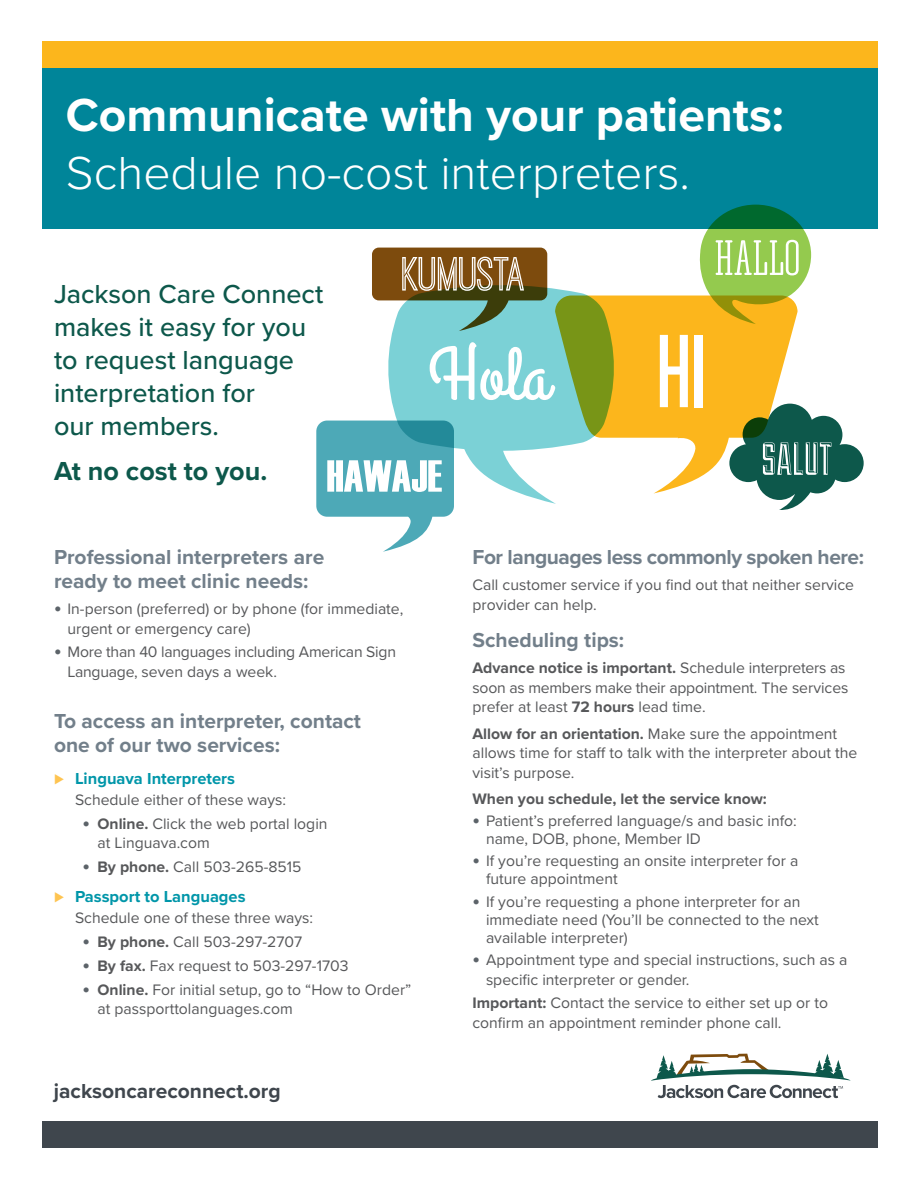
<style>
.page{position:relative;width:918px;height:1188px;background:#fff}
.page>*{position:absolute;margin:0;border:0;box-sizing:border-box;transform-origin:0 0}
.t1{font:700 48px "Proxima Nova";color:#fff}
.t2{font:300 48px "Proxima Nova";color:#fff}
.t3{font:500 27px/33px "Proxima Nova";color:#0d584b}
.t4{font:700 27px "Proxima Nova";color:#0d584b}
.Subheads__2{font:700 21px/24px "Proxima Nova";color:#727f8a}
.Subheads__2-2{font:700 21px "Proxima Nova";letter-spacing:-.02em;color:#727f8a}
.t5{font:700 21px "Proxima Nova";color:#3f464d}
.t6{font:700 16.5px "Proxima Nova";color:#0096a9}
.Body{font:15.75px/19.5px "Proxima Nova";color:#57585a}
.Body_Tabbed{font:15.75px/18px "Proxima Nova";color:#57585a}
.Subheads__2-3{font:15.75px/19.5px "Proxima Nova";color:#57585a}
.Body_Tabbed-2{font:700 15.75px "Proxima Nova";color:#57585a}
.s1{font-weight:700;font-size:21px;color:#5c6369}
.s2{font-weight:400;color:#fec451}
.s3{font-weight:700}
</style>
<div class="page">
<div style="left:42px;top:63px;width:836px;height:166px;background:#008599"></div>
<div style="left:42px;top:41px;width:836px;height:27px;background:#fcb61c"></div>
<div style="left:42px;top:1121px;width:836px;height:27px;background:#3f464d"></div>
<svg style="left:388px;top:285px;width:226px;height:219px;fill:#7bd1d6"></svg>
<svg style="left:555px;top:296px;width:240px;height:198px;fill:#fcb61c"></svg>
<svg style="left:430px;top:342px;width:125px;height:58px"></svg>
<svg style="left:660px;top:335px;width:28px;height:72px"></svg>
<div style="left:694px;top:335px;width:8px;height:72px;background:#fff"></div>
<svg style="left:372px;top:248px;width:175px;height:83px;background:#868a69"></svg>
<svg style="left:700px;top:205px;width:111px;height:119px"></svg>
<svg style="left:729px;top:404px;width:135px;height:106px"></svg>
<svg style="left:316px;top:421px;width:138px;height:131px"></svg>
<svg style="left:651px;top:1054px;width:200px;height:44px"></svg>
<p class="t1" style="left:66px;top:79px;width:720px">Communicate with your patients:</p>
<p class="t2" style="left:66px;top:137px;width:626px">Schedule no-cost interpreters.</p>
<p class="t3" style="left:54px;top:277px;width:271px">Jackson Care Connect makes it easy for you to request language interpretation for<br>our members.</p>
<p class="t4" style="left:54px;top:451px;width:215px">At no cost to you.</p>
<p class="Subheads__2" style="left:54px;top:544px;width:272px">Professional interpreters are ready to meet clinic needs:</p>
<p class="Body_Tabbed" style="left:68px;top:598px;width:337px;line-height:19.5px;text-indent:-14px"><span class="s1">•</span> In-person (preferred) or by phone (for immediate, urgent or emergency care)</p>
<p class="Body_Tabbed" style="left:68px;top:642px;width:330px;line-height:19.5px;text-indent:-14px"><span class="s1">•</span> More than 40 languages including American Sign<br>Language, seven days a week.</p>
<p class="Subheads__2" style="left:54px;top:708px;width:309px">To access an interpreter, contact one of our two services:</p>
<p class="t6" style="left:54px;top:766px;width:183px"><span class="s2">⊲</span> Linguava Interpreters</p>
<p class="Body" style="left:75px;top:789px;width:213px">Schedule either of these ways:</p>
<p class="Body" style="left:98px;top:813px;width:232px;text-indent:-15px"><span class="s1">•</span> <span class="s3">Online.</span> Click the web portal login at Linguava.com</p>
<p class="Body" style="left:82px;top:857px;width:220px"><span class="s1">•</span> <span class="s3">By phone.</span> Call 503-265-8515</p>
<p class="t6" style="left:54px;top:884px;width:193px"><span class="s2">⊲</span> Passport to Languages</p>
<p class="Body" style="left:75px;top:907px;width:240px">Schedule one of these three ways:</p>
<p class="Body" style="left:82px;top:931px;width:221px"><span class="s1">•</span> <span class="s3">By phone.</span> Call 503-297-2707</p>
<p class="Body" style="left:82px;top:955px;width:268px"><span class="s1">•</span> <span class="s3">By fax.</span> Fax request to 503-297-1703</p>
<p class="Body" style="left:98px;top:979px;width:315px;text-indent:-15px"><span class="s1">•</span> <span class="s3">Online.</span> For initial setup, go to “How to Order” at passporttolanguages.com</p>
<p class="t5" style="left:54px;top:1075px;width:228px">jacksoncareconnect.org</p>
<p class="Subheads__2-2" style="left:472px;top:541px;width:393px">For languages less commonly spoken here:</p>
<p class="Subheads__2-3" style="left:472px;top:574px;width:383px">Call customer service if you find out that neither service provider can help.</p>
<p class="Subheads__2" style="left:472px;top:628px;width:153px">Scheduling tips:</p>
<p class="Body" style="left:472px;top:658px;width:378px"><span class="s3">Advance notice is important.</span> Schedule interpreters as soon as members make their appointment. The services prefer at least <span class="s3">72 hours</span> lead time.</p>
<p class="Body" style="left:472px;top:723px;width:386px"><span class="s3">Allow for an orientation.</span> Make sure the appointment allows time for staff to talk with the interpreter about the visit’s purpose.</p>
<p class="Body_Tabbed-2" style="left:472px;top:787px;width:296px">When you schedule, let the service know:</p>
<p class="Body_Tabbed" style="left:486px;top:811px;width:312px;text-indent:-14px"><span class="s1">•</span> Patient’s preferred language/s and basic info: name, DOB, phone, Member ID</p>
<p class="Body_Tabbed" style="left:486px;top:852px;width:314px;text-indent:-14px"><span class="s1">•</span> If you’re requesting an onsite interpreter for a future appointment</p>
<p class="Body_Tabbed" style="left:486px;top:892px;width:334px;text-indent:-14px"><span class="s1">•</span> If you’re requesting a phone interpreter for an immediate need (You’ll be connected to the next available interpreter)</p>
<p class="Body_Tabbed" style="left:486px;top:949px;width:363px;line-height:19.5px;text-indent:-14px"><span class="s1">•</span> Appointment type and special instructions, such as a specific interpreter or gender.</p>
<p class="Body" style="left:472px;top:993px;width:357px"><span class="s3">Important:</span> Contact the service to either set up or to confirm an appointment reminder phone call.</p>
</div>
